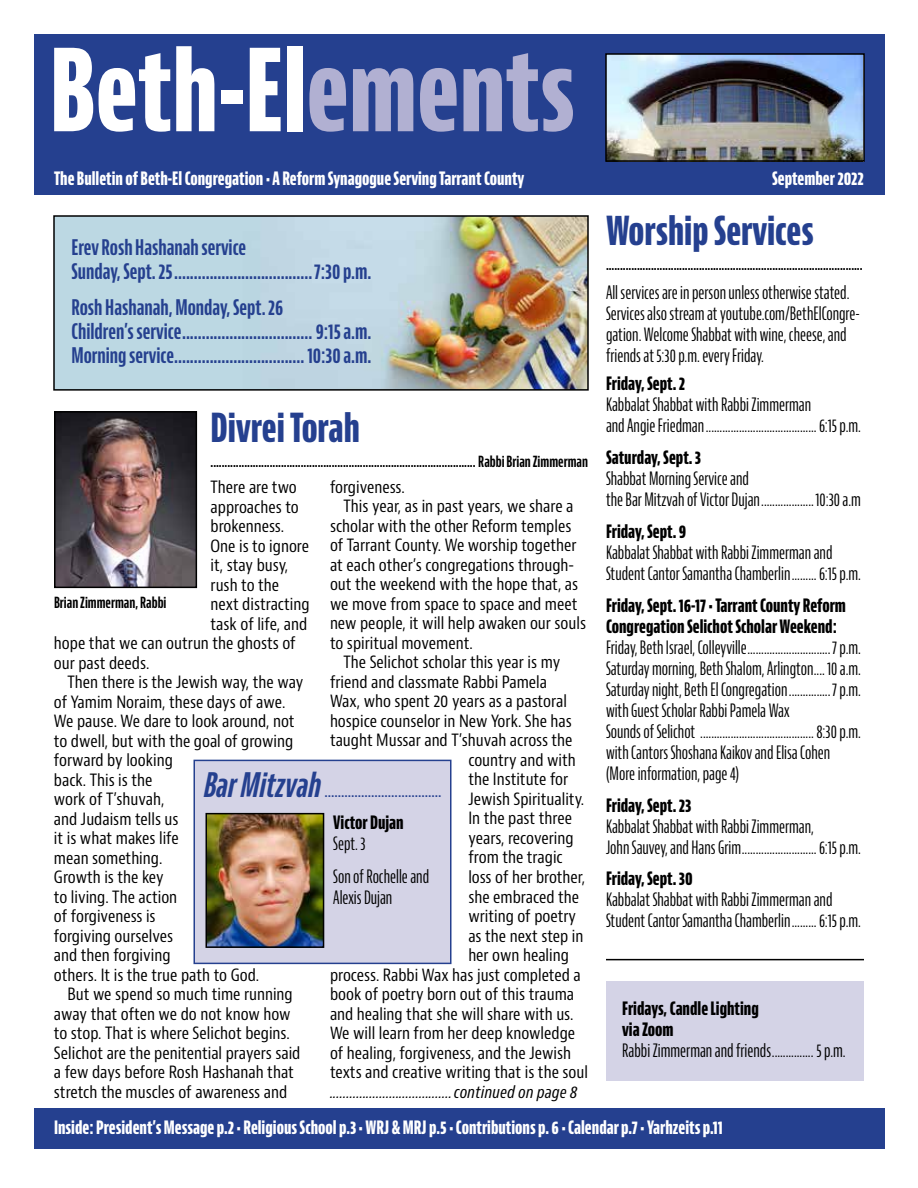
<style>
.page{position:relative;width:918px;height:1188px;background:#fff}
.page>*{position:absolute;margin:0;border:0;box-sizing:border-box;transform-origin:0 0}
.t1{font:700 extra-condensed 111px "Bernino Sans";color:#fff}
.t2{font:700 extra-condensed 39px "Bernino Sans";color:#25408f}
.t3{font:700 extra-condensed 21px/24px "Bernino Sans";color:#25408f}
.t4{font:extra-condensed 18px/21px "Bernino Sans";color:#000}
.t5{font:700 extra-condensed 18px "Bernino Sans";color:#fff}
.t6{font:700 extra-condensed 18px/21px "Bernino Sans";color:#000}
.t7{font:condensed 16.5px "Bernino Sans";color:#000}
.t8{font:italic condensed 16.5px "Bernino Sans";color:#000}
.t9{font:700 extra-condensed 15px "Bernino Sans";color:#000}
.t10{font:600 condensed 15px "Bernino Sans";color:#25408f}
.s1{color:#b1b0d2}
.s2{font-weight:700;font-style:italic;font-stretch:extra-condensed;font-size:33px}
</style>
<div class="page">
<img style="left:56px;top:218px;width:530px;height:170px">
<div style="left:53px;top:215px;width:536px;height:176px;border:2px solid #000"></div>
<div style="left:34px;top:1108px;width:851px;height:41px;background:#25408f"></div>
<div style="left:34px;top:34px;width:851px;height:160px;background:#25408f"></div>
<img style="left:608px;top:56px;width:254px;height:103px">
<div style="left:605px;top:53px;width:260px;height:109px;border:2px solid #000"></div>
<img style="left:57px;top:414px;width:137px;height:171px">
<div style="left:54px;top:411px;width:143px;height:177px;border:2px solid #000"></div>
<div style="left:194px;top:760px;width:258px;height:204px;background:#d4d3e6;border:2px solid #25408f"></div>
<img style="left:209px;top:816px;width:112px;height:129px">
<div style="left:206px;top:813px;width:118px;height:135px;border:2px solid #000"></div>
<hr style="left:606px;top:959px;width:258px;height:1px;background:#000">
<div style="left:606px;top:981px;width:258px;height:100px;background:#d4d3e6"></div>
<h1 class="t1" style="left:50px;top:26px;width:527px">Beth-El<span class="s1">ements</span></h1>
<p class="t5" style="left:54px;top:168px;width:472px">The Bulletin of Beth-El Congregation • A Reform Synagogue Serving Tarrant County</p>
<p class="t5" style="left:772px;top:168px;width:93px">September 2022</p>
<h2 class="t2" style="left:606px;top:208px;width:209px">Worship Services</h2>
<p class="t9" style="left:606px;top:256px;width:258px">...........................................................................................</p>
<p class="t3" style="left:72px;top:236px;width:302px">Erev Rosh Hashanah service<br>Sunday, Sept. 25...................................7:30 p.m.</p>
<p class="t3" style="left:72px;top:296px;width:302px">Rosh Hashanah, Monday, Sept. 26<br>Children’s service................................. 9:15 a.m.<br>Morning service................................. 10:30 a.m.</p>
<p class="t4" style="left:606px;top:283px;width:255px">All services are in person unless otherwise stated.<br>Services also stream at youtube.com/BethElCongre&shy;gation. Welcome Shabbat with wine, cheese, and friends at 5:30 p.m. every Friday.</p>
<h2 class="t2" style="left:211px;top:406px;width:151px">Divrei Torah</h2>
<p class="t9" style="left:211px;top:453px;width:379px">.............................................................................................. Rabbi Brian Zimmerman</p>
<p class="t7" style="left:330px;top:477px;width:76px">forgiveness.</p>
<p class="t7" style="left:343px;top:496px;width:232px">This year, as in past years, we share a</p>
<p class="t7" style="left:330px;top:516px;width:243px">scholar with the other Reform temples</p>
<p class="t7" style="left:330px;top:535px;width:248px">of Tarrant County. We worship together</p>
<p class="t7" style="left:330px;top:555px;width:246px">at each other’s congregations through-</p>
<p class="t7" style="left:330px;top:574px;width:250px">out the weekend with the hope that, as</p>
<p class="t7" style="left:330px;top:594px;width:249px">we move from space to space and meet</p>
<p class="t7" style="left:330px;top:613px;width:258px">new people, it will help awaken our souls</p>
<p class="t7" style="left:330px;top:633px;width:144px">to spiritual movement.</p>
<p class="t7" style="left:343px;top:652px;width:218px">The Selichot scholar this year is my</p>
<p class="t7" style="left:330px;top:672px;width:219px">friend and classmate Rabbi Pamela</p>
<p class="t7" style="left:330px;top:691px;width:238px">Wax, who spent 20 years as a pastoral</p>
<p class="t7" style="left:330px;top:711px;width:243px">hospice counselor in New York. She has</p>
<p class="t7" style="left:330px;top:730px;width:244px">taught Mussar and T’shuvah across the</p>
<p class="t7" style="left:468px;top:750px;width:109px">country and with</p>
<p class="t7" style="left:468px;top:769px;width:101px">the Institute for</p>
<p class="t7" style="left:468px;top:789px;width:117px">Jewish Spirituality.</p>
<p class="t7" style="left:468px;top:808px;width:105px">In the past three</p>
<p class="t7" style="left:468px;top:828px;width:107px">years, recovering</p>
<p class="t7" style="left:468px;top:847px;width:96px">from the tragic</p>
<p class="t7" style="left:468px;top:867px;width:118px">loss of her brother,</p>
<p class="t7" style="left:468px;top:886px;width:112px">she embraced the</p>
<p class="t7" style="left:468px;top:906px;width:109px">writing of poetry</p>
<p class="t7" style="left:468px;top:925px;width:117px">as the next step in</p>
<p class="t7" style="left:468px;top:945px;width:102px">her own healing</p>
<p class="t7" style="left:330px;top:964px;width:252px">process. Rabbi Wax has just completed a</p>
<p class="t7" style="left:330px;top:984px;width:246px">book of poetry born out of this trauma</p>
<p class="t7" style="left:330px;top:1003px;width:245px">and healing that she will share with us.</p>
<p class="t7" style="left:330px;top:1023px;width:247px">We will learn from her deep knowledge</p>
<p class="t7" style="left:330px;top:1042px;width:243px">of healing, forgiveness, and the Jewish</p>
<p class="t7" style="left:330px;top:1062px;width:260px">texts and creative writing that is the soul</p>
<p class="t7" style="left:211px;top:477px;width:88px">There are two</p>
<p class="t7" style="left:211px;top:496px;width:90px">approaches to</p>
<p class="t7" style="left:211px;top:516px;width:75px">brokenness.</p>
<p class="t7" style="left:211px;top:535px;width:100px">One is to ignore</p>
<p class="t7" style="left:211px;top:555px;width:79px">it, stay busy,</p>
<p class="t7" style="left:211px;top:574px;width:70px">rush to the</p>
<p class="t7" style="left:211px;top:594px;width:101px">next distracting</p>
<p class="t7" style="left:211px;top:613px;width:98px">task of life, and</p>
<p class="t7" style="left:54px;top:633px;width:243px">hope that we can outrun the ghosts of</p>
<p class="t7" style="left:54px;top:652px;width:97px">our past deeds.</p>
<p class="t7" style="left:67px;top:672px;width:237px">Then there is the Jewish way, the way</p>
<p class="t7" style="left:54px;top:691px;width:233px">of Yamim Noraim, these days of awe.</p>
<p class="t7" style="left:54px;top:711px;width:242px">We pause. We dare to look around, not</p>
<p class="t7" style="left:54px;top:730px;width:241px">to dwell, but with the goal of growing</p>
<p class="t7" style="left:54px;top:750px;width:120px">forward by looking</p>
<p class="t7" style="left:54px;top:769px;width:100px">back. This is the</p>
<p class="t7" style="left:54px;top:789px;width:112px">work of T’shuvah,</p>
<p class="t7" style="left:54px;top:808px;width:126px">and Judaism tells us</p>
<p class="t7" style="left:54px;top:828px;width:126px">it is what makes life</p>
<p class="t7" style="left:54px;top:847px;width:110px">mean something.</p>
<p class="t7" style="left:54px;top:867px;width:111px">Growth is the key</p>
<p class="t7" style="left:54px;top:886px;width:125px">to living. The action</p>
<p class="t7" style="left:54px;top:906px;width:103px">of forgiveness is</p>
<p class="t7" style="left:54px;top:925px;width:121px">forgiving ourselves</p>
<p class="t7" style="left:54px;top:945px;width:118px">and then forgiving</p>
<p class="t7" style="left:54px;top:964px;width:207px">others. It is the true path to God.</p>
<p class="t7" style="left:67px;top:984px;width:227px">But we spend so much time running</p>
<p class="t7" style="left:54px;top:1003px;width:238px">away that often we do not know how</p>
<p class="t7" style="left:54px;top:1023px;width:237px">to stop. That is where Selichot begins.</p>
<p class="t7" style="left:54px;top:1042px;width:248px">Selichot are the penitential prayers said</p>
<p class="t7" style="left:54px;top:1062px;width:242px">a few days before Rosh Hashanah that</p>
<p class="t7" style="left:54px;top:1081px;width:235px">stretch the muscles of awareness and</p>
<p class="t9" style="left:54px;top:593px;width:114px">Brian Zimmerman, Rabbi</p>
<p class="t10" style="left:204px;top:782px;width:239px"><span class="s2">Bar Mitzvah</span> ...................................</p>
<p class="t6" style="left:333px;top:812px;width:72px">Victor Dujan</p>
<p class="t4" style="left:333px;top:828px;width:97px;line-height:33px">Sept. 3<br>Son of Rochelle and</p>
<p class="t4" style="left:333px;top:888px;width:61px">Alexis Dujan</p>
<p class="t8" style="left:330px;top:1082px;width:249px">.....................................continued on page 8</p>
<p class="t6" style="left:606px;top:374px;width:81px">Friday, Sept. 2</p>
<p class="t4" style="left:606px;top:395px;width:257px">Kabbalat Shabbat with Rabbi Zimmerman<br>and Angie Friedman........................................6:15 p.m.</p>
<p class="t6" style="left:606px;top:448px;width:97px">Saturday, Sept. 3</p>
<p class="t4" style="left:606px;top:469px;width:257px">Shabbat Morning Service and<br>the Bar Mitzvah of Victor Dujan...................10:30 a.m</p>
<p class="t6" style="left:606px;top:521px;width:82px">Friday, Sept. 9</p>
<p class="t4" style="left:606px;top:543px;width:257px">Kabbalat Shabbat with Rabbi Zimmerman and<br>Student Cantor Samantha Chamberlin.........6:15 p.m.</p>
<p class="t6" style="left:606px;top:595px;width:241px">Friday, Sept. 16-17 • Tarrant County Reform<br>Congregation Selichot Scholar Weekend:</p>
<p class="t4" style="left:606px;top:637px;width:257px">Friday, Beth Israel, Colleyville..............................7 p.m.<br>Saturday morning, Beth Shalom, Arlington.... 10 a.m.<br>Saturday night, Beth El Congregation...............7 p.m. with Guest Scholar Rabbi Pamela Wax<br>Sounds of Selichot .........................................8:30 p.m. with Cantors Shoshana Kaikov and Elisa Cohen (More information, page 4)</p>
<p class="t6" style="left:606px;top:795px;width:87px">Friday, Sept. 23</p>
<p class="t4" style="left:606px;top:816px;width:257px">Kabbalat Shabbat with Rabbi Zimmerman,<br>John Sauvey, and Hans Grim...........................6:15 p.m.</p>
<p class="t6" style="left:606px;top:869px;width:88px">Friday, Sept. 30</p>
<p class="t4" style="left:606px;top:890px;width:257px">Kabbalat Shabbat with Rabbi Zimmerman and<br>Student Cantor Samantha Chamberlin.........6:15 p.m.</p>
<p class="t6" style="left:622px;top:999px;width:138px">Fridays, Candle Lighting via Zoom</p>
<p class="t4" style="left:622px;top:1041px;width:225px">Rabbi Zimmerman and friends............... 5 p.m.</p>
<p class="t5" style="left:54px;top:1117px;width:670px">Inside: President’s Message p.2 • Religious School p.3 • WRJ &amp; MRJ p.5 • Contributions p. 6 • Calendar p.7 • Yarhzeits p.11</p>
</div>
